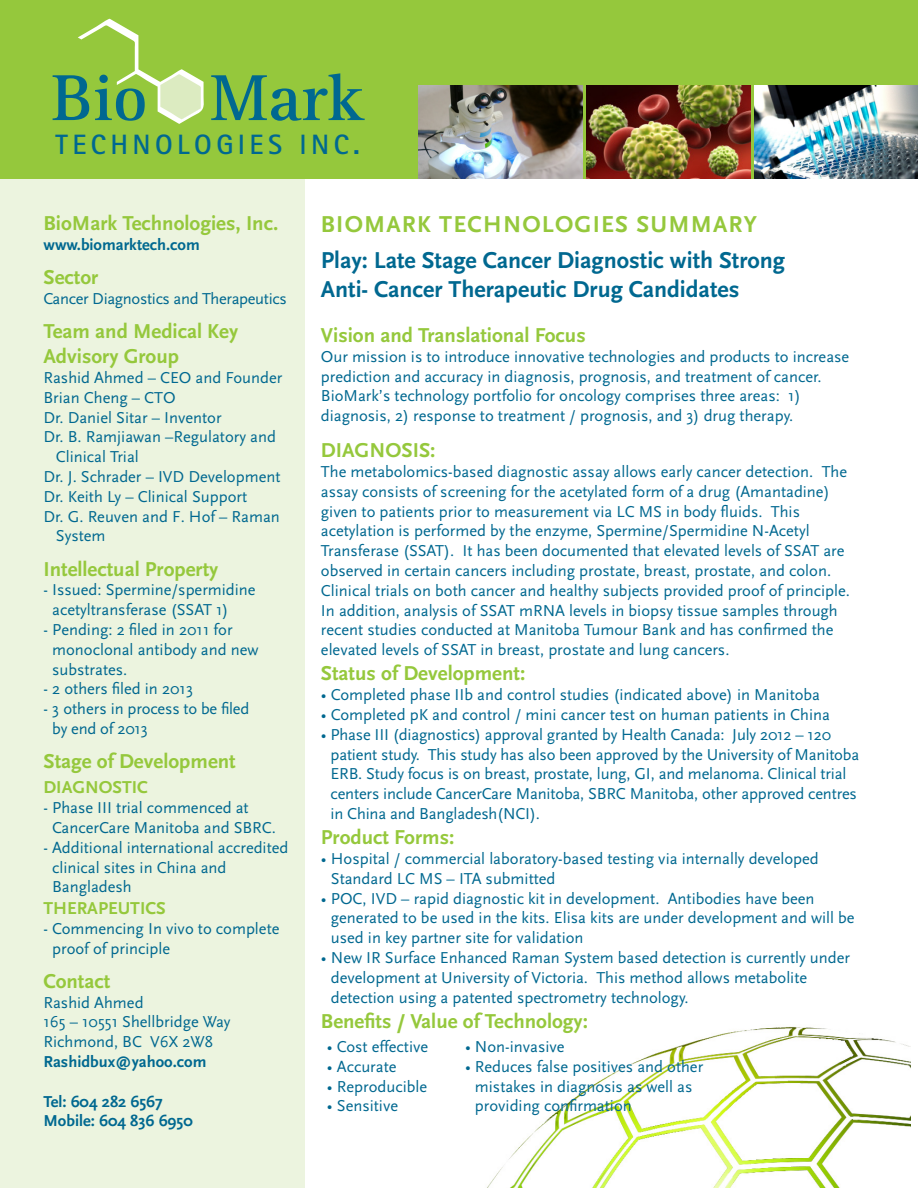
<style>
.page{position:relative;width:918px;height:1188px;background:#fff}
.page>*{position:absolute;margin:0;border:0;box-sizing:border-box;transform-origin:0 0}
.t1{font:700 67.2px "Rotis Serif";color:#006890}
.t2{font:700 28.05px "Rotis Sans Serif";letter-spacing:.16em;color:#006890}
.t3{font:700 24px/28.8px "Scala Sans";color:#006890}
.t4{font:700 24px "Scala Sans";letter-spacing:.05em;color:#95c83c}
.t5{font:700 21px/25.2px "Scala Sans";color:#95c83c}
.t6{font:700 18px "Scala Sans";color:#95c83c}
.t7{font:16.5px/19.8px "Scala Sans";color:#006890}
.t8{font:700 16.5px "Scala Sans";color:#006890}
.t9{font:16.5px "Scala Sans";letter-spacing:-.02em;color:#006890}
</style>
<div class="page">
<div style="left:0;top:171px;width:305px;height:1017px;background:#ecf4df"></div>
<img style="left:487px;top:1026px;width:423px;height:162px">
<div style="left:0;top:0;width:918px;height:178px;background:#95c83c"></div>
<svg style="left:78px;top:18px;width:126px;height:106px"></svg>
<img style="left:418px;top:85px;width:164px;height:93px">
<img style="left:754px;top:85px;width:164px;height:93px">
<img style="left:586px;top:85px;width:164px;height:93px">
<p class="t1" style="left:52px;top:58px;width:314px">Bio Mark</p>
<p class="t2" style="left:56px;top:126px;width:306px">TECHNOLOGIES INC.</p>
<p class="t5" style="left:44px;top:211px;width:236px">BioMark Technologies, Inc.</p>
<p class="t8" style="left:44px;top:235px;width:158px">www.biomarktech.com</p>
<p class="t5" style="left:44px;top:265px;width:56px">Sector</p>
<p class="t9" style="left:44px;top:289px;width:245px">Cancer Diagnostics and Therapeutics</p>
<p class="t5" style="left:44px;top:319px;width:196px">Team and Medical Key<br>Advisory Group</p>
<p class="t7" style="left:44px;top:368px;width:240px">Rashid Ahmed – CEO and Founder</p>
<p class="t7" style="left:44px;top:388px;width:134px">Brian Cheng – CTO</p>
<p class="t7" style="left:44px;top:408px;width:180px">Dr. Daniel Sitar – Inventor</p>
<p class="t7" style="left:56px;top:427px;width:222px;text-indent:-12px">Dr. B. Ramjiawan –Regulatory and<br>Clinical Trial</p>
<p class="t7" style="left:44px;top:467px;width:239px">Dr. J. Schrader – IVD Development</p>
<p class="t7" style="left:44px;top:487px;width:205px">Dr. Keith Ly – Clinical Support</p>
<p class="t7" style="left:56px;top:507px;width:226px;text-indent:-12px">Dr. G. Reuven and F. Hof – Raman<br>System</p>
<p class="t5" style="left:44px;top:557px;width:176px">Intellectual Property</p>
<p class="t7" style="left:52px;top:580px;width:205px;text-indent:-9px">- Issued: Spermine/spermidine acetyltransferase (SSAT 1)</p>
<p class="t7" style="left:52px;top:620px;width:208px;text-indent:-9px">- Pending: 2 filed in 2011 for monoclonal antibody and new substrates.</p>
<p class="t7" style="left:44px;top:679px;width:151px">- 2 others filed in 2013</p>
<p class="t7" style="left:52px;top:699px;width:199px;text-indent:-9px">- 3 others in process to be filed by end of 2013</p>
<p class="t5" style="left:44px;top:749px;width:194px">Stage of Development</p>
<p class="t6" style="left:44px;top:778px;width:106px">DIAGNOSTIC</p>
<p class="t7" style="left:52px;top:798px;width:225px;text-indent:-9px">- Phase III trial commenced at<br>CancerCare Manitoba and SBRC.</p>
<p class="t7" style="left:52px;top:838px;width:238px;text-indent:-9px">- Additional international accredited clinical sites in China and<br>Bangladesh</p>
<p class="t6" style="left:44px;top:898px;width:124px">THERAPEUTICS</p>
<p class="t7" style="left:52px;top:919px;width:229px;text-indent:-9px">- Commencing In vivo to complete proof of principle</p>
<p class="t5" style="left:44px;top:969px;width:68px">Contact</p>
<p class="t7" style="left:44px;top:993px;width:102px">Rashid Ahmed</p>
<p class="t7" style="left:44px;top:1012px;width:189px">165 – 10551 Shellbridge Way</p>
<p class="t7" style="left:44px;top:1032px;width:171px">Richmond, BC V6X 2W8</p>
<p class="t8" style="left:44px;top:1053px;width:164px">Rashidbux@yahoo.com</p>
<p class="t8" style="left:44px;top:1092px;width:121px">Tel: 604 282 6567</p>
<p class="t8" style="left:44px;top:1112px;width:151px">Mobile: 604 836 6950</p>
<p class="t4" style="left:321px;top:211px;width:437px">BIOMARK TECHNOLOGIES SUMMARY</p>
<p class="t3" style="left:321px;top:247px;width:466px">Play: Late Stage Cancer Diagnostic with Strong<br>Anti- Cancer Therapeutic Drug Candidates</p>
<p class="t5" style="left:321px;top:323px;width:266px">Vision and Translational Focus</p>
<p class="t7" style="left:321px;top:347px;width:530px">Our mission is to introduce innovative technologies and products to increase prediction and accuracy in diagnosis, prognosis, and treatment of cancer.</p>
<p class="t7" style="left:321px;top:386px;width:481px">BioMark’s technology portfolio for oncology comprises three areas: 1) diagnosis, 2) response to treatment / prognosis, and 3) drug therapy.</p>
<p class="t5" style="left:321px;top:438px;width:116px">DIAGNOSIS:</p>
<p class="t7" style="left:321px;top:462px;width:531px">The metabolomics-based diagnostic assay allows early cancer detection. The assay consists of screening for the acetylated form of a drug (Amantadine) given to patients prior to measurement via LC MS in body fluids. This acetylation is performed by the enzyme, Spermine/Spermidine N-Acetyl Transferase (SSAT). It has been documented that elevated levels of SSAT are observed in certain cancers including prostate, breast, prostate, and colon.<br>Clinical trials on both cancer and healthy subjects provided proof of principle.<br>In addition, analysis of SSAT mRNA levels in biopsy tissue samples through recent studies conducted at Manitoba Tumour Bank and has confirmed the elevated levels of SSAT in breast, prostate and lung cancers.</p>
<p class="t5" style="left:321px;top:661px;width:206px">Status of Development:</p>
<p class="t7" style="left:321px;top:685px;width:501px">• Completed phase IIb and control studies (indicated above) in Manitoba</p>
<p class="t7" style="left:321px;top:705px;width:511px">• Completed pK and control / mini cancer test on human patients in China</p>
<p class="t7" style="left:331px;top:725px;width:530px;text-indent:-10px">• Phase III (diagnostics) approval granted by Health Canada: July 2012 – 120 patient study. This study has also been approved by the University of Manitoba ERB. Study focus is on breast, prostate, lung, GI, and melanoma. Clinical trial centers include CancerCare Manitoba, SBRC Manitoba, other approved centres in China and Bangladesh(NCI).</p>
<p class="t5" style="left:321px;top:825px;width:135px">Product Forms:</p>
<p class="t7" style="left:331px;top:849px;width:489px;text-indent:-10px">• Hospital / commercial laboratory-based testing via internally developed<br>Standard LC MS – ITA submitted</p>
<p class="t7" style="left:331px;top:889px;width:525px;text-indent:-10px">• POC, IVD – rapid diagnostic kit in development. Antibodies have been generated to be used in the kits. Elisa kits are under development and will be used in key partner site for validation</p>
<p class="t7" style="left:331px;top:948px;width:521px;text-indent:-10px">• New IR Surface Enhanced Raman System based detection is currently under development at University of Victoria. This method allows metabolite detection using a patented spectrometry technology.</p>
<p class="t5" style="left:321px;top:1009px;width:269px">Benefits / Value of Technology:</p>
<p class="t7" style="left:327px;top:1037px;width:103px">• Cost effective</p>
<p class="t7" style="left:327px;top:1057px;width:71px">• Accurate</p>
<p class="t7" style="left:327px;top:1077px;width:102px">• Reproducible</p>
<p class="t7" style="left:327px;top:1096px;width:73px">• Sensitive</p>
<p class="t7" style="left:465px;top:1037px;width:101px">• Non-invasive</p>
<p class="t7" style="left:475px;top:1057px;width:230px;text-indent:-10px">• Reduces false positives and other mistakes in diagnosis as well as providing confirmation</p>
</div>
